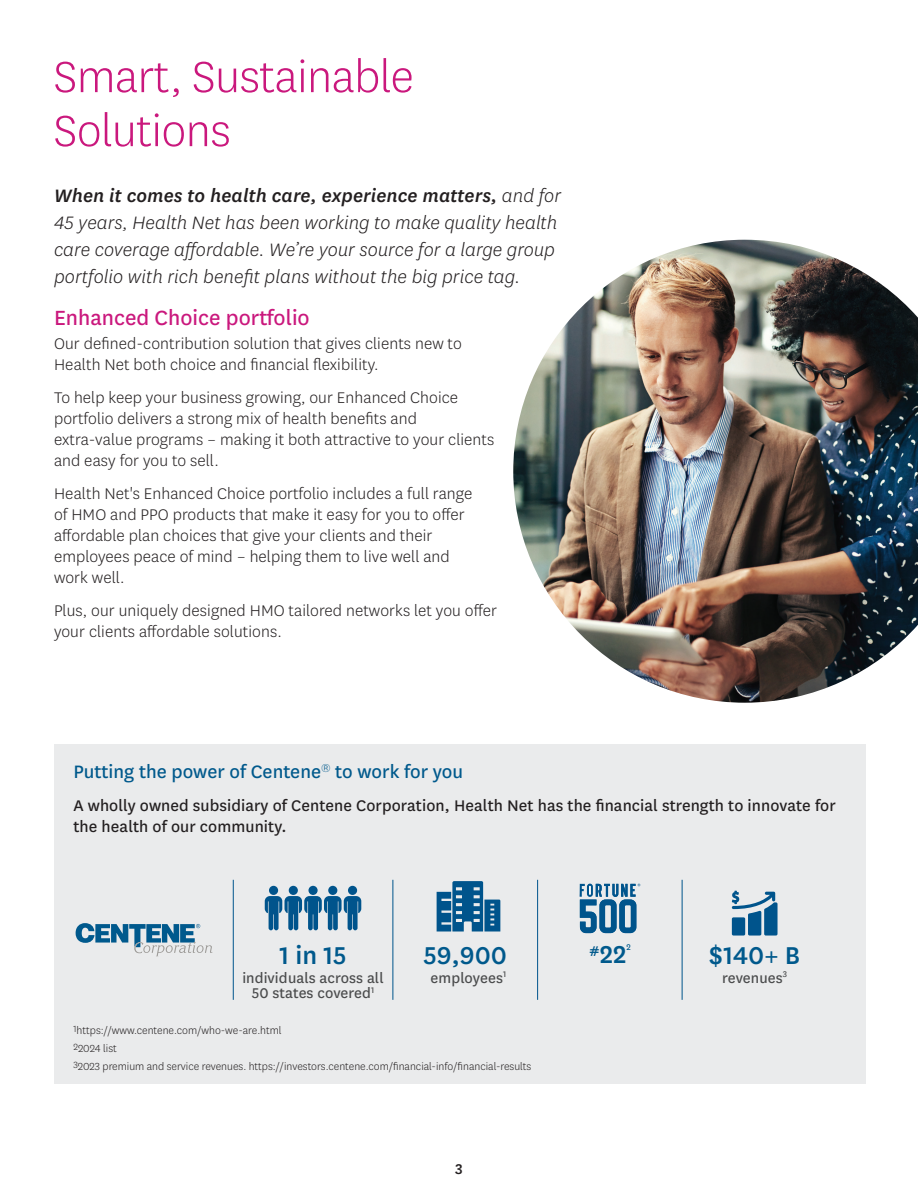
<style>
.page{position:relative;width:918px;height:1188px;background:#fff}
.page>*{position:absolute;margin:0;border:0;box-sizing:border-box;transform-origin:0 0}
.t1{font:300 51px/54px "Centene Sans";letter-spacing:-.01em;color:#ca187d}
.t2{font:500 28.5px "Centene Sans";color:#00598c}
.t3{font:24px "Centene Sans";color:#ca187d}
.t4{font:italic 300 21px/27px "Centene Sans";letter-spacing:.005em;color:#231f20}
.t5{font:21px "Centene Sans";color:#00598c}
.t6{font:300 18px/21px "Centene Sans";letter-spacing:.005em;color:#231f20}
.t7{font:18px/21px "Centene Sans";letter-spacing:.005em;color:#231f20}
.t8{font:16.5px/15.8px "Centene Sans";letter-spacing:.005em;color:#4b4c4d;text-align:center}
.t9{font:500 16.5px "Centene Sans";color:#231f20}
.t10{font:300 12px "Centene Sans";color:#231f20}
.t11{font:9.6px "Centene Sans";color:#00598c}
.s1{font-weight:500}
</style>
<div class="page">
<div style="left:54px;top:744px;width:811px;height:340px;background:#eaebec"></div>
<hr style="left:392px;top:880px;width:1px;height:120px;background:#00548c">
<hr style="left:233px;top:880px;width:1px;height:120px;background:#00548c">
<hr style="left:537px;top:880px;width:1px;height:120px;background:#00548c">
<hr style="left:682px;top:880px;width:1px;height:120px;background:#00548c">
<img style="left:513px;top:240px;width:405px;height:463px">
<svg style="left:76px;top:923px;width:137px;height:33px"></svg>
<div style="left:269px;top:886px;width:9px;height:9px;background:#00548c;border-radius:50%"></div>
<div style="left:289px;top:886px;width:9px;height:9px;background:#00548c;border-radius:50%"></div>
<div style="left:348px;top:886px;width:9px;height:9px;background:#00548c;border-radius:50%"></div>
<div style="left:328px;top:886px;width:9px;height:9px;background:#00548c;border-radius:50%"></div>
<svg style="left:265px;top:896px;width:96px;height:34px"></svg>
<div style="left:308px;top:886px;width:10px;height:9px;background:#00548c;border-radius:50%"></div>
<svg style="left:437px;top:881px;width:63px;height:51px"></svg>
<svg style="left:732px;top:891px;width:46px;height:45px"></svg>
<svg style="left:580px;top:884px;width:60px;height:49px"></svg>
<h2 class="t1" style="left:54px;top:48px;width:362px">Smart, Sustainable<br>Solutions</h2>
<p class="t4" style="left:54px;top:181px;width:509px"><span class="s1">When it comes to health care, experience matters,</span> and for 45 years, Health Net has been working to make quality health care coverage affordable. We’re your source for a large group portfolio with rich benefit plans without the big price tag.</p>
<h3 class="t3" style="left:54px;top:302px;width:257px">Enhanced Choice portfolio</h3>
<p class="t6" style="left:54px;top:332px;width:409px">Our defined-contribution solution that gives clients new to<br>Health Net both choice and financial flexibility.</p>
<p class="t6" style="left:54px;top:386px;width:442px">To help keep your business growing, our Enhanced Choice portfolio delivers a strong mix of health benefits and extra-value programs – making it both attractive to your clients and easy for you to sell.</p>
<p class="t6" style="left:54px;top:482px;width:420px">Health Net's Enhanced Choice portfolio includes a full range of HMO and PPO products that make it easy for you to offer affordable plan choices that give your clients and their employees peace of mind – helping them to live well and work well.</p>
<p class="t6" style="left:54px;top:599px;width:445px">Plus, our uniquely designed HMO tailored networks let you offer your clients affordable solutions.</p>
<h4 class="t5" style="left:73px;top:758px;width:391px">Putting the power of Centene<sup>®</sup> to work for you</h4>
<p class="t7" style="left:73px;top:794px;width:764px">A wholly owned subsidiary of Centene Corporation, Health Net has the financial strength to innovate for the health of our community.</p>
<p class="t2" style="left:279px;top:936px;width:69px">1 in 15</p>
<p class="t8" style="left:242px;top:969px;width:143px">individuals across all<br>50 states covered<sup>1</sup></p>
<p class="t10" style="left:73px;top:1023px;width:210px"><sup>1</sup>https://www.centene.com/who-we-are.html</p>
<p class="t10" style="left:73px;top:1041px;width:45px"><sup>2</sup>2024 list</p>
<p class="t2" style="left:423px;top:936px;width:85px">59,900</p>
<p class="t8" style="left:431px;top:969px;width:77px">employees<sup>1</sup></p>
<p class="t10" style="left:73px;top:1059px;width:460px"><sup>3</sup>2023 premium and service revenues. https://investors.centene.com/financial-info/financial-results</p>
<p class="t9" style="left:455px;top:1157px;width:9px">3</p>
<p class="t2" style="left:589px;top:935px;width:39px"><sup>#</sup>22</p>
<p class="t11" style="left:627px;top:941px;width:6px">2</p>
<p class="t2" style="left:709px;top:936px;width:93px">$140+ B</p>
<p class="t8" style="left:722px;top:969px;width:66px">revenues<sup>3</sup></p>
</div>
